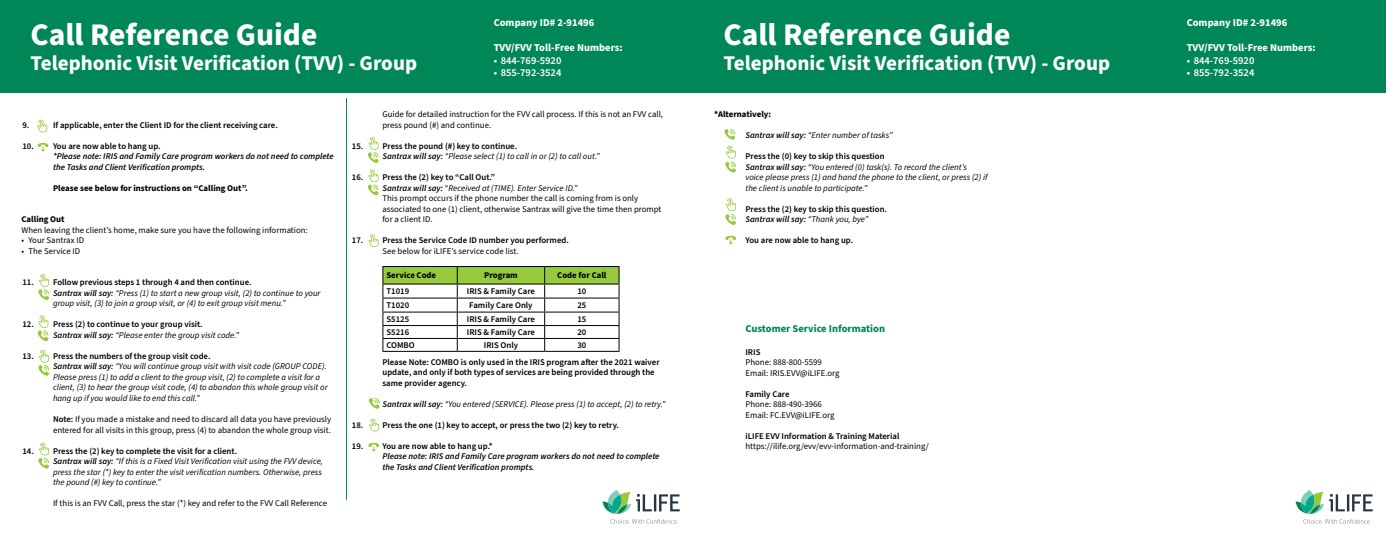
<style>
.page{position:relative;width:1386px;height:536px;background:#fff}
.page>*{position:absolute;margin:0;border:0;box-sizing:border-box;transform-origin:0 0}
.t1{font:700 31.5px "Source Sans Pro";color:#fff}
.t2{font:700 21px "Source Sans Pro";color:#fff}
.t3{font:700 10.5px "Source Sans Pro";color:#fff}
.t4{font:600 10.5px "Source Sans Pro";color:#fff}
.t5{font:700 10.5px "Source Sans Pro";color:#008656}
.t6{font:italic 8.75px/10.5px "Source Sans Pro";color:#000}
.t7{font:8.75px/10.5px "Source Sans Pro";color:#000}
.t8{font:600 8.75px/10.5px "Source Sans Pro";color:#000}
.t9{font:italic 600 8.75px/10.5px "Source Sans Pro";color:#000}
.t10{font:600 8.75px "Source Sans Pro";color:#000101}
.t11{font:700 8.75px "Source Sans Pro";color:#000}
.t12{font:700 8.75px "Source Sans Pro";color:#000101}
.s1{font-weight:600;font-style:normal}
.s2{font-weight:600}
.s3{font-style:italic}
.s4{font-weight:400;font-style:italic}
.s5{font-weight:600;font-style:italic}
</style>
<div class="page">
<svg style="left:382px;top:266px;width:238px;height:85px"></svg>
<hr style="left:382px;top:351px;width:75px;height:1px;background:#000">
<hr style="left:457px;top:351px;width:88px;height:1px;background:#000">
<hr style="left:545px;top:351px;width:75px;height:1px;background:#000">
<svg style="left:38px;top:442px;width:11px;height:26px"></svg>
<svg style="left:368px;top:442px;width:11px;height:9px"></svg>
<svg style="left:38px;top:274px;width:11px;height:26px"></svg>
<svg style="left:38px;top:315px;width:11px;height:26px"></svg>
<svg style="left:38px;top:350px;width:11px;height:25px"></svg>
<svg style="left:368px;top:234px;width:11px;height:13px"></svg>
<svg style="left:369px;top:418px;width:10px;height:13px"></svg>
<svg style="left:369px;top:398px;width:11px;height:10px"></svg>
<hr style="left:346px;top:98px;width:1px;height:401px;background:#008758">
<svg style="left:603px;top:490px;width:77px;height:34px"></svg>
<div style="left:0;top:0;width:693px;height:92px;background:#008758"></div>
<svg style="left:1296px;top:490px;width:77px;height:34px"></svg>
<div style="left:693px;top:0;width:693px;height:92px;background:#008758"></div>
<svg style="left:38px;top:143px;width:10px;height:9px"></svg>
<svg style="left:37px;top:120px;width:10px;height:12px"></svg>
<svg style="left:724px;top:129px;width:11px;height:11px"></svg>
<svg style="left:725px;top:146px;width:11px;height:26px"></svg>
<svg style="left:725px;top:198px;width:11px;height:27px"></svg>
<svg style="left:725px;top:236px;width:11px;height:8px"></svg>
<svg style="left:368px;top:137px;width:11px;height:26px"></svg>
<svg style="left:368px;top:169px;width:11px;height:26px"></svg>
<h1 class="t1" style="left:30px;top:13px;width:288px">Call Reference Guide</h1>
<h2 class="t2" style="left:31px;top:49px;width:388px">Telephonic Visit Verification (TVV) - Group</h2>
<p class="t3" style="left:494px;top:15px;width:102px">Company ID# 2-91496</p>
<p class="t3" style="left:494px;top:41px;width:131px">TVV/FVV Toll-Free Numbers:</p>
<p class="t4" style="left:494px;top:53px;width:69px">• 844-769-5920</p>
<p class="t4" style="left:494px;top:66px;width:69px">• 855-792-3524</p>
<p class="t8" style="left:22px;top:120px;width:8px">9.</p>
<p class="t8" style="left:53px;top:120px;width:226px">If applicable, enter the Client ID for the client receiving care.</p>
<p class="t8" style="left:22px;top:141px;width:140px">10. You are now able to hang up.</p>
<p class="t9" style="left:53px;top:151px;width:282px">*Please note: IRIS and Family Care program workers do not need to complete the Tasks and Client Verification prompts.</p>
<p class="t11" style="left:53px;top:182px;width:196px">Please see below for instructions on “Calling Out”.</p>
<p class="t11" style="left:22px;top:213px;width:45px">Calling Out</p>
<p class="t7" style="left:22px;top:225px;width:288px">When leaving the client’s home, make sure you have the following information:</p>
<p class="t7" style="left:22px;top:235px;width:64px">• Your Santrax ID</p>
<p class="t7" style="left:22px;top:246px;width:60px">• The Service ID</p>
<p class="t6" style="left:53px;top:277px;width:269px;text-indent:-31px"><span class="s1">11. Follow previous steps 1 through 4 and then continue.<br></span><span class="s2">Santrax will say:</span> “Press (1) to start a new group visit, (2) to continue to your group visit, (3) to join a group visit, or (4) to exit group visit menu.”</p>
<p class="t8" style="left:53px;top:319px;width:188px;text-indent:-31px">12. Press (2) to continue to your group visit.<br><span class="s3">Santrax will say:</span> <span class="s4">“Please enter the group visit code.”</span></p>
<p class="t6" style="left:53px;top:351px;width:276px;text-indent:-31px"><span class="s1">13. Press the numbers of the group visit code.<br></span><span class="s2">Santrax will say:</span> “You will continue group visit with visit code (GROUP CODE).<br>Please press (1) to add a client to the group visit, (2) to complete a visit for a client, (3) to hear the group visit code, (4) to abandon this whole group visit or hang up if you would like to end this call.”</p>
<p class="t7" style="left:53px;top:414px;width:280px"><span class="s2">Note:</span> If you made a mistake and need to discard all data you have previously entered for all visits in this group, press (4) to abandon the whole group visit.</p>
<p class="t6" style="left:53px;top:445px;width:272px;text-indent:-31px"><span class="s1">14. Press the (2) key to complete the visit for a client.<br></span><span class="s2">Santrax will say:</span> “If this is a Fixed Visit Verification visit using the FVV device, press the star (*) key to enter the visit verification numbers. Otherwise, press the pound (#) key to continue.”</p>
<p class="t7" style="left:53px;top:498px;width:276px">If this is an FVV Call, press the star (*) key and refer to the FVV Call Reference</p>
<p class="t7" style="left:382px;top:109px;width:282px">Guide for detailed instruction for the FVV call process. If this is not an FVV call, press pound (#) and continue.</p>
<p class="t6" style="left:382px;top:141px;width:219px;text-indent:-31px"><span class="s1">15. Press the pound (#) key to continue.<br></span><span class="s2">Santrax will say:</span> “Please select (1) to call in or (2) to call out.”</p>
<p class="t7" style="left:382px;top:172px;width:281px;text-indent:-31px"><span class="s2">16. Press the (2) key to “Call Out.”<br></span><span class="s5">Santrax will say:</span> “<span class="s3">Received at (TIME). Enter Service ID.”<br></span>This prompt occurs if the phone number the call is coming from is only associated to one (1) client, otherwise Santrax will give the time then prompt for a client ID.</p>
<p class="t8" style="left:352px;top:235px;width:218px">17. Press the Service Code ID number you performed.</p>
<p class="t7" style="left:382px;top:246px;width:138px">See below for iLIFE’s service code list.</p>
<p class="t12" style="left:386px;top:269px;width:51px">Service Code</p>
<p class="t12" style="left:484px;top:269px;width:35px">Program</p>
<p class="t12" style="left:557px;top:269px;width:51px">Code for Call</p>
<p class="t10" style="left:386px;top:285px;width:24px">T1019</p>
<p class="t10" style="left:467px;top:285px;width:70px">IRIS &amp; Family Care</p>
<p class="t10" style="left:577px;top:285px;width:10px">10</p>
<p class="t10" style="left:386px;top:299px;width:24px">T1020</p>
<p class="t10" style="left:469px;top:299px;width:65px">Family Care Only</p>
<p class="t10" style="left:577px;top:299px;width:10px">25</p>
<p class="t10" style="left:386px;top:313px;width:24px">S5125</p>
<p class="t10" style="left:467px;top:313px;width:70px">IRIS &amp; Family Care</p>
<p class="t10" style="left:577px;top:313px;width:10px">15</p>
<p class="t10" style="left:386px;top:326px;width:24px">S5216</p>
<p class="t10" style="left:467px;top:326px;width:70px">IRIS &amp; Family Care</p>
<p class="t10" style="left:577px;top:326px;width:10px">20</p>
<p class="t10" style="left:386px;top:339px;width:30px">COMBO</p>
<p class="t10" style="left:484px;top:339px;width:36px">IRIS Only</p>
<p class="t10" style="left:577px;top:339px;width:10px">30</p>
<p class="t8" style="left:382px;top:356px;width:279px">Please Note: COMBO is only used in the IRIS program after the 2021 waiver update, and only if both types of services are being provided through the same provider agency.</p>
<p class="t6" style="left:382px;top:398px;width:285px"><span class="s2">Santrax will say:</span> “You entered (SERVICE). Please press (1) to accept, (2) to retry.”</p>
<p class="t8" style="left:352px;top:419px;width:269px">18. Press the one (1) key to accept, or press the two (2) key to retry.</p>
<p class="t8" style="left:352px;top:440px;width:142px">19. You are now able to hang up.*</p>
<p class="t9" style="left:382px;top:451px;width:279px">Please note: IRIS and Family Care program workers do not need to complete the Tasks and Client Verification prompts.</p>
<h1 class="t1" style="left:723px;top:13px;width:288px">Call Reference Guide</h1>
<h2 class="t2" style="left:724px;top:49px;width:388px">Telephonic Visit Verification (TVV) - Group</h2>
<p class="t11" style="left:714px;top:108px;width:59px">*Alternatively:</p>
<p class="t6" style="left:746px;top:130px;width:149px"><span class="s2">Santrax will say:</span> “Enter number of tasks”</p>
<p class="t6" style="left:746px;top:151px;width:244px"><span class="s1">Press the (0) key to skip this question<br></span><span class="s2">Santrax will say:</span> “You entered (0) task(s). To record the client’s<br>voice please press (1) and hand the phone to the client, or press (2) if the client is unable to participate.”</p>
<p class="t8" style="left:746px;top:204px;width:143px">Press the (2) key to skip this question.<br><span class="s3">Santrax will say:</span> <span class="s4">“Thank you, bye”</span></p>
<p class="t8" style="left:746px;top:235px;width:109px">You are now able to hang up.</p>
<p class="t5" style="left:746px;top:321px;width:141px">Customer Service Information</p>
<p class="t8" style="left:746px;top:347px;width:16px">IRIS</p>
<p class="t7" style="left:746px;top:357px;width:96px">Phone: 888-800-5599<br>Email: IRIS.EVV@iLIFE.org</p>
<p class="t8" style="left:746px;top:389px;width:46px">Family Care</p>
<p class="t7" style="left:746px;top:399px;width:91px">Phone: 888-490-3966<br>Email: FC.EVV@iLIFE.org</p>
<p class="t8" style="left:746px;top:431px;width:155px">iLIFE EVV Information &amp; Training Material</p>
<p class="t7" style="left:746px;top:441px;width:185px">https://ilife.org/evv/evv-information-and-training/</p>
<p class="t3" style="left:1187px;top:15px;width:102px">Company ID# 2-91496</p>
<p class="t3" style="left:1187px;top:41px;width:131px">TVV/FVV Toll-Free Numbers:</p>
<p class="t4" style="left:1187px;top:53px;width:69px">• 844-769-5920</p>
<p class="t4" style="left:1187px;top:66px;width:69px">• 855-792-3524</p>
</div>
